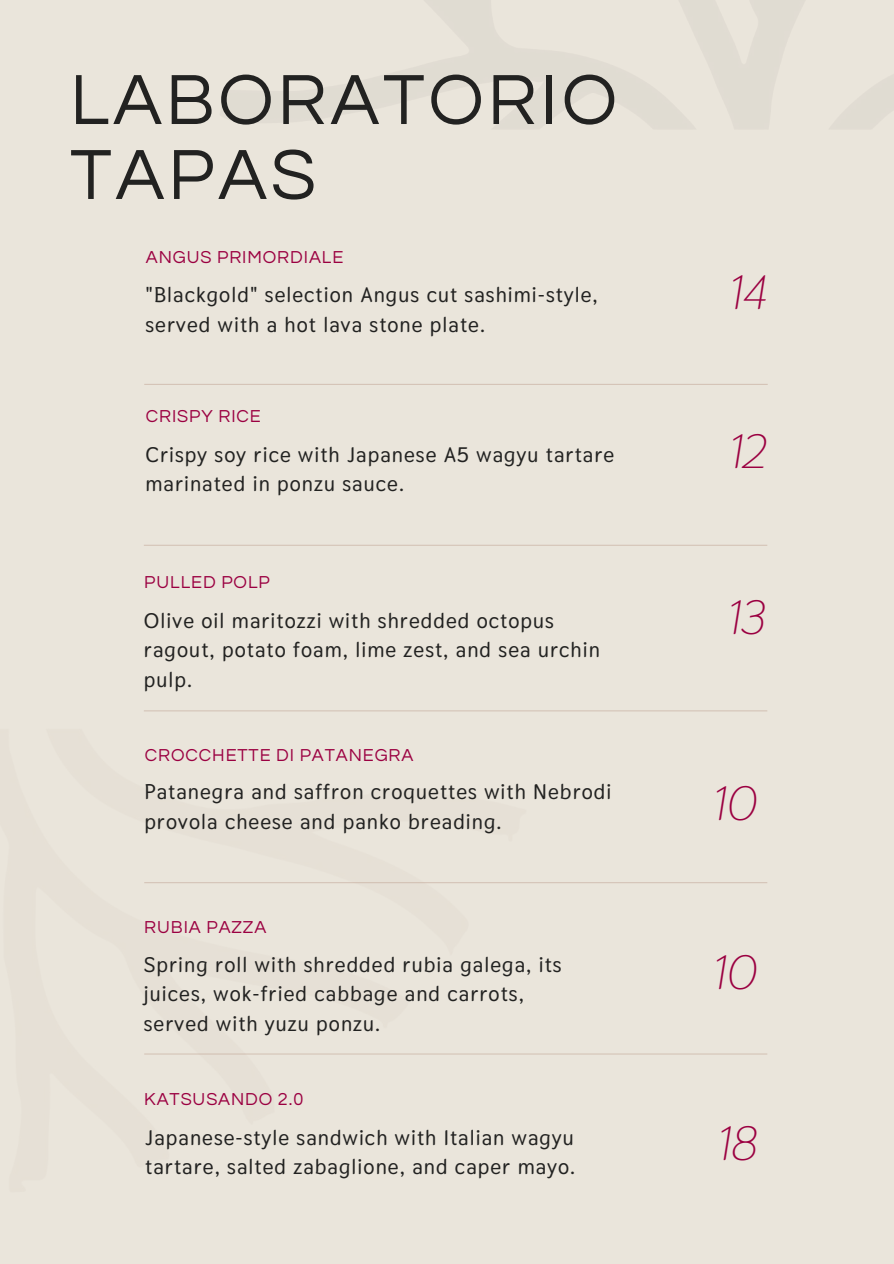
<style>
.page{position:relative;width:894px;height:1264px;background:#fff}
.page>*{position:absolute;margin:0;border:0;box-sizing:border-box;transform-origin:0 0}
.t1{font:73.8px/74.8px "Questrial";letter-spacing:.05em;color:#222221}
.t2{font:italic 48px "Thasadith";letter-spacing:-.04em;color:#9b0041}
.t3{font:700 21px/29.2px "Thasadith";letter-spacing:.05em;color:#222221}
.t4{font:18px "Questrial";letter-spacing:.05em;color:#9b0041}
</style>
<div class="page">
<div style="left:0;top:0;width:893px;height:1263px;background:#eae5db"></div>
<hr style="left:144px;top:544px;width:623px;height:2px;background:#bfa191">
<hr style="left:144px;top:710px;width:623px;height:1px;background:#bfa191">
<hr style="left:144px;top:882px;width:623px;height:1px;background:#bfa191">
<hr style="left:144px;top:1053px;width:623px;height:1px;background:#bfa191">
<hr style="left:144px;top:384px;width:623px;height:1px;background:#bfa191">
<h1 class="t1" style="left:70px;top:64px;width:548px">LABORATORIO<br>TAPAS</h1>
<p class="t4" style="left:146px;top:248px;width:199px">ANGUS PRIMORDIALE</p>
<p class="t3" style="left:145px;top:280px;width:453px">"Blackgold" selection Angus cut sashimi-style, served with a hot lava stone plate.</p>
<p class="t4" style="left:146px;top:407px;width:116px">CRISPY RICE</p>
<p class="t3" style="left:145px;top:440px;width:470px">Crispy soy rice with Japanese A5 wagyu tartare marinated in ponzu sauce.</p>
<p class="t4" style="left:144px;top:573px;width:127px">PULLED POLP</p>
<p class="t3" style="left:144px;top:606px;width:457px">Olive oil maritozzi with shredded octopus ragout, potato foam, lime zest, and sea urchin pulp.</p>
<p class="t4" style="left:145px;top:746px;width:270px">CROCCHETTE DI PATANEGRA</p>
<p class="t3" style="left:144px;top:777px;width:468px">Patanegra and saffron croquettes with Nebrodi provola cheese and panko breading.</p>
<p class="t4" style="left:144px;top:918px;width:123px">RUBIA PAZZA</p>
<p class="t3" style="left:144px;top:950px;width:419px">Spring roll with shredded rubia galega, its juices, wok-fried cabbage and carrots, served with yuzu ponzu.</p>
<p class="t4" style="left:144px;top:1089px;width:160px">KATSUSANDO 2.0</p>
<p class="t3" style="left:145px;top:1122px;width:431px">Japanese-style sandwich with Italian wagyu tartare, salted zabaglione, and caper mayo.</p>
<h2 class="t2" style="left:729px;top:260px;width:40px">14</h2>
<h2 class="t2" style="left:729px;top:420px;width:39px">12</h2>
<h2 class="t2" style="left:727px;top:586px;width:40px">13</h2>
<h2 class="t2" style="left:713px;top:772px;width:47px">10</h2>
<h2 class="t2" style="left:713px;top:941px;width:47px">10</h2>
<h2 class="t2" style="left:717px;top:1111px;width:42px">18</h2>
</div>
